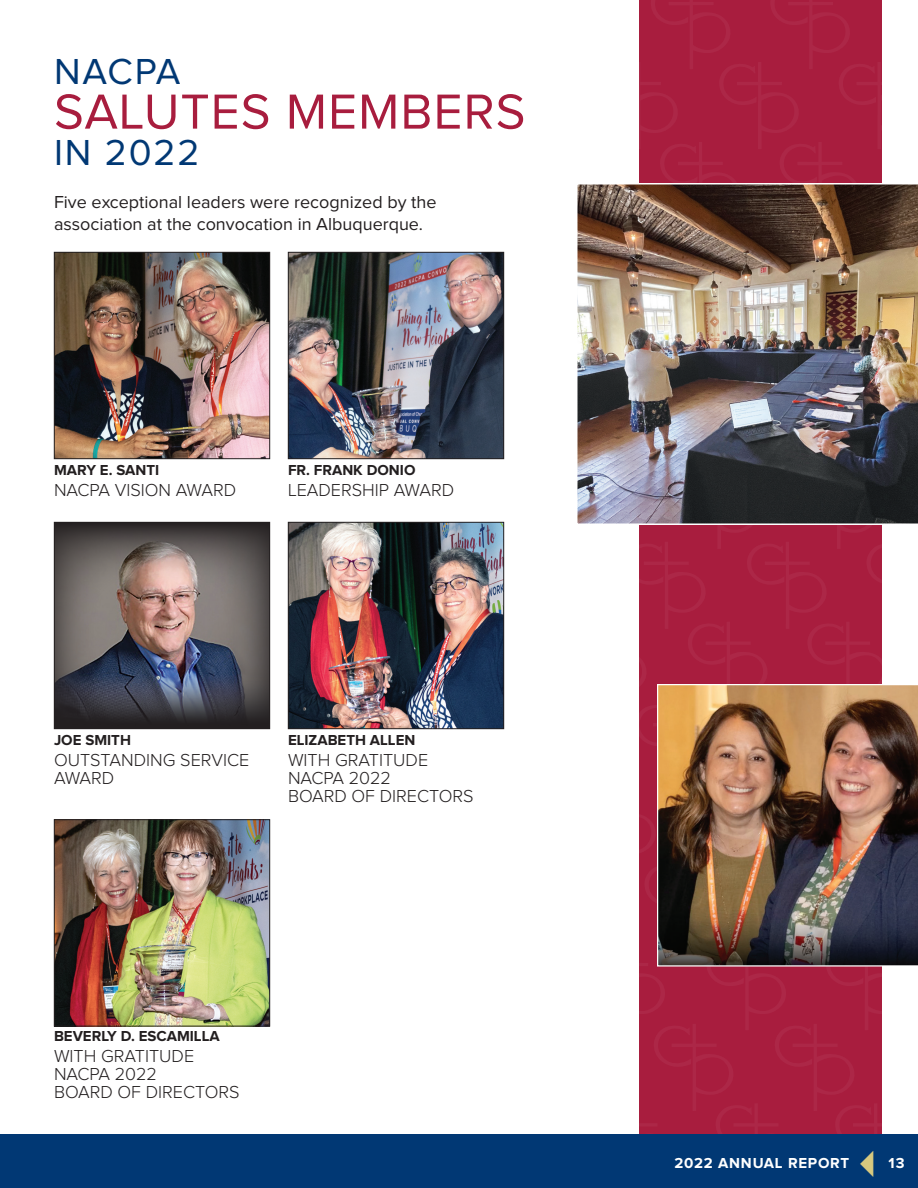
<style>
.page{position:relative;width:918px;height:1188px;background:#fff}
.page>*{position:absolute;margin:0;border:0;box-sizing:border-box;transform-origin:0 0}
.t1{font:51px "Proxima Nova";letter-spacing:.02em;color:#a81d3e}
.t2{font:37.5px "Proxima Nova";letter-spacing:.05em;color:#013874}
.t3{font:300 18px "Proxima Nova";color:#231f20}
.t4{font:18px/22.5px "Proxima Nova";color:#231f20}
.t5{font:700 15px "Proxima Nova";color:#231f20}
.t6{font:700 15px "Proxima Nova";letter-spacing:.05em;color:#fff}
.s1{color:#d7c97f}
</style>
<div class="page">
<svg style="left:639px;top:0;width:243px;height:1134px"></svg>
<div style="left:0;top:1134px;width:918px;height:54px;background:#013874"></div>
<img style="left:56px;top:254px;width:212px;height:203px">
<div style="left:54px;top:252px;width:216px;height:207px;border:1px solid #231f20"></div>
<img style="left:577px;top:183px;width:341px;height:342px">
<img style="left:657px;top:684px;width:261px;height:283px">
<img style="left:290px;top:254px;width:212px;height:203px">
<div style="left:288px;top:252px;width:216px;height:207px;border:1px solid #231f20"></div>
<img style="left:290px;top:524px;width:212px;height:203px">
<div style="left:288px;top:522px;width:216px;height:207px;border:1px solid #231f20"></div>
<img style="left:56px;top:524px;width:212px;height:203px">
<div style="left:54px;top:522px;width:216px;height:207px;border:1px solid #231f20"></div>
<img style="left:56px;top:821px;width:212px;height:203px">
<div style="left:54px;top:819px;width:216px;height:207px;border:1px solid #231f20"></div>
<p class="t2" style="left:54px;top:54px;width:128px">NACPA</p>
<p class="t1" style="left:54px;top:88px;width:473px">SALUTES MEMBERS</p>
<p class="t2" style="left:54px;top:135px;width:147px">IN 2022</p>
<p class="t4" style="left:54px;top:191px;width:384px">Five exceptional leaders were recognized by the association at the convocation in Albuquerque.</p>
<p class="t5" style="left:54px;top:463px;width:107px">MARY E. SANTI</p>
<p class="t3" style="left:54px;top:481px;width:184px">NACPA VISION AWARD</p>
<p class="t5" style="left:288px;top:463px;width:129px">FR. FRANK DONIO</p>
<p class="t3" style="left:288px;top:481px;width:168px">LEADERSHIP AWARD</p>
<p class="t5" style="left:54px;top:733px;width:78px">JOE SMITH</p>
<p class="t3" style="left:54px;top:751px;width:197px">OUTSTANDING SERVICE</p>
<p class="t3" style="left:54px;top:769px;width:62px">AWARD</p>
<p class="t5" style="left:288px;top:733px;width:129px">ELIZABETH ALLEN</p>
<p class="t3" style="left:288px;top:751px;width:142px">WITH GRATITUDE</p>
<p class="t3" style="left:288px;top:769px;width:105px">NACPA 2022</p>
<p class="t3" style="left:288px;top:787px;width:187px">BOARD OF DIRECTORS</p>
<p class="t5" style="left:54px;top:1029px;width:167px">BEVERLY D. ESCAMILLA</p>
<p class="t3" style="left:54px;top:1048px;width:142px">WITH GRATITUDE</p>
<p class="t3" style="left:54px;top:1066px;width:105px">NACPA 2022</p>
<p class="t3" style="left:54px;top:1084px;width:187px">BOARD OF DIRECTORS</p>
<p class="t6" style="left:674px;top:1156px;width:232px">2022 ANNUAL REPORT<span class="s1">✓</span>13</p>
</div>
